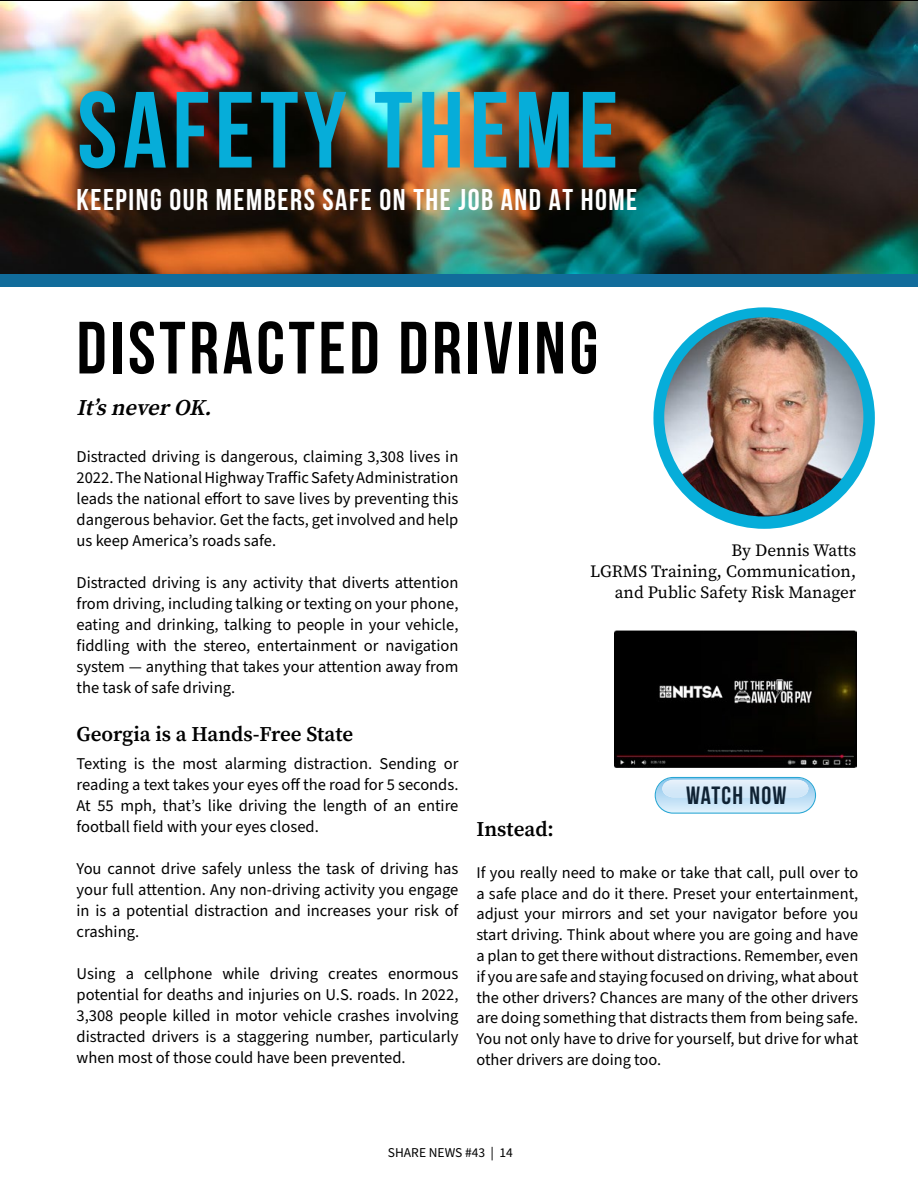
<style>
.page{position:relative;width:918px;height:1188px;background:#fff}
.page>*{position:absolute;margin:0;border:0;box-sizing:border-box;transform-origin:0 0}
.t1{font:700 108px "Bebas Neue";letter-spacing:.05em;color:#06add9}
.t2{font:73.8px "Bebas Neue";letter-spacing:.05em;color:#000}
.t3{font:700 30px "Bebas Neue";letter-spacing:.05em;color:#fff}
.t4{font:24.9px "Bebas Neue";letter-spacing:.05em;color:#0f2233}
.t5{font:italic 600 22.5px "Source Serif Pro";color:#000}
.t6{font:600 21px "Source Serif Pro";color:#000}
.t7{font:17.25px/21px "Source Serif Pro";color:#000;text-align:right}
.t8{font:16.5px/21px "Source Sans Pro";color:#000;text-align:justify}
.t9{font:16.35px/20.9px "Source Sans Pro";color:#000;text-align:justify}
.t10{font:13.5px "Source Sans Pro";color:#000}
.s1{font-family:"Minion Pro"}
</style>
<div class="page">
<img style="left:1px;top:1px;width:917px;height:273px">
<svg style="left:655px;top:777px;width:161px;height:37px;background:#badff3"></svg>
<img style="left:662px;top:780px;width:146px;height:17px">
<img style="left:614px;top:631px;width:243px;height:137px">
<div style="left:1px;top:274px;width:917px;height:13px;background:#116c9b"></div>
<div style="left:653px;top:307px;width:222px;height:222px;background:#06add9;border-radius:50%"></div>
<img style="left:664px;top:317px;width:199px;height:199px;border-radius:100px">
<h1 class="t1" style="left:77px;top:71px;width:543px">SAFETY THEME</h1>
<h3 class="t3" style="left:77px;top:184px;width:562px">KEEPING OUR MEMBERS SAFE ON THE JOB AND AT HOME</h3>
<h2 class="t2" style="left:77px;top:307px;width:523px">DISTRACTED DRIVING</h2>
<h3 class="t5" style="left:77px;top:392px;width:143px">It’sneverOK.</h3>
<p class="t8" style="left:77px;top:447px;width:383px">Distracted driving is dangerous, claiming 3,308 lives in 2022. The National Highway Traffic Safety Administration leads the national effort to save lives by preventing this dangerous behavior. Get the facts, get involved and help us keep America’s roads safe.</p>
<p class="t8" style="left:77px;top:573px;width:383px">Distracted driving is any activity that diverts attention from driving, including talking or texting on your phone, eating and drinking, talking to people in your vehicle, fiddling with the stereo, entertainment or navigation system — anything that takes your attention away from the task of safe driving.</p>
<p class="t6" style="left:77px;top:720px;width:278px">Georgia is a Hands-Free State</p>
<p class="t8" style="left:77px;top:753px;width:383px">Texting is the most alarming distraction. Sending or reading a text takes your eyes off the road for 5 seconds.<br>At 55 mph, that’s like driving the length of an entire football field with your eyes closed.</p>
<p class="t8" style="left:77px;top:858px;width:383px">You cannot drive safely unless the task of driving has your full attention. Any non-driving activity you engage in is a potential distraction and increases your risk of crashing.</p>
<p class="t8" style="left:77px;top:963px;width:383px">Using a cellphone while driving creates enormous potential for deaths and injuries on U.S. roads. In 2022, 3,308 people killed in motor vehicle crashes involving distracted drivers is a staggering number, particularly when most of those could have been prevented.</p>
<p class="t7" style="left:590px;top:540px;width:267px">By Dennis Watts<br>LGRMS Training, Communication, and Public Safety Risk Manager</p>
<h3 class="t4" style="left:686px;top:782px;width:102px">WATCH NOW</h3>
<p class="t6" style="left:476px;top:815px;width:79px">Instead:</p>
<p class="t9" style="left:476px;top:862px;width:383px">If you really need to make or take that call, pull over to a safe place and do it there. Preset your entertainment, adjust your mirrors and set your navigator before you start driving. Think about where you are going and have a plan to get there without distractions. Remember, even if you are safe and staying focused on driving, what about the other drivers? Chances are many of the other drivers are doing something that distracts them from being safe.<br>You not only have to drive for yourself, but drive for what other drivers are doing too.</p>
<p class="t10" style="left:388px;top:1143px;width:127px">SHARE NEWS #43 <span class="s1">|</span> 14</p>
</div>
